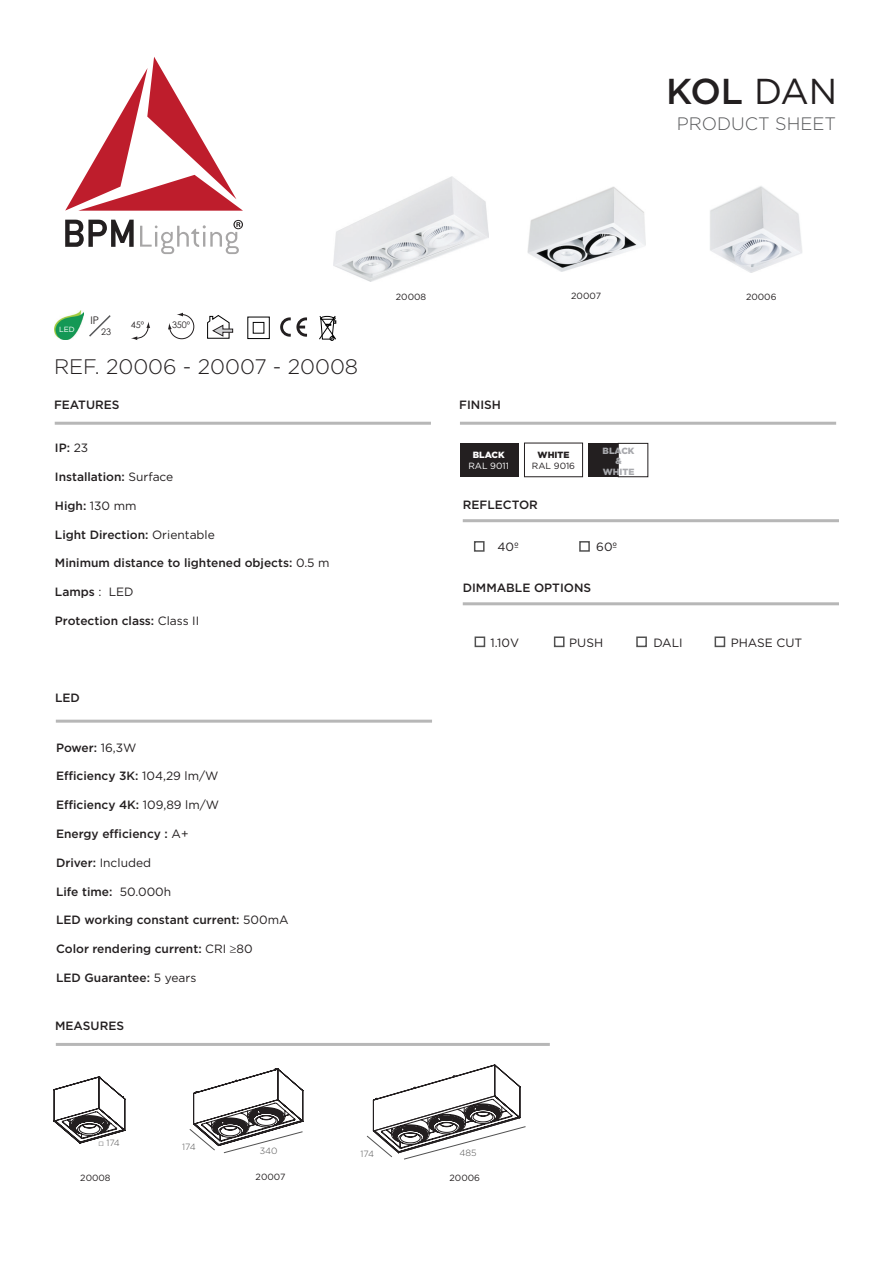
<style>
.page{position:relative;width:893px;height:1263px;background:#fff}
.page>*{position:absolute;margin:0;border:0;box-sizing:border-box;transform-origin:0 0}
.t1{font:500 36px "Gotham";color:#231f20}
.t2{font:300 21px "Gotham";color:#231f20}
.t3{font:300 18px "Gotham";color:#57585a}
.t4{font:500 12px "Gotham";color:#231f20}
.t5{font:12px "Gotham";color:#231f20}
.t6{font:10.5px "Century Gothic";color:#231f20}
.t7{font:9px "Gotham";color:#231f20}
.t8{font:300 9px "Gotham";color:#515151}
.t9{font:900 9px/10.8px "Gotham";color:#a8a9ad;text-align:center}
.t10{font:9px "Century Gothic";color:#231f20}
.t11{font:9px "Gotham";color:#fff}
.t12{font:900 9px "Gotham";color:#fff}
.t13{font:900 9px "Gotham";color:#231f20}
.t14{font:7.5px "Gotham";color:#fff}
.s1{font-weight:400}
.s2{font-weight:500}
.s3{font-family:"Century Gothic";font-weight:400}
</style>
<div class="page">
<hr style="left:55px;top:422px;width:376px;height:3px;background:#b7b7b7">
<hr style="left:56px;top:1043px;width:494px;height:3px;background:#b7b7b7">
<hr style="left:56px;top:720px;width:376px;height:3px;background:#b7b7b7">
<svg style="left:65px;top:57px;width:178px;height:154px"></svg>
<svg style="left:65px;top:220px;width:69px;height:27px"></svg>
<svg style="left:140px;top:220px;width:103px;height:34px"></svg>
<img style="left:710px;top:186px;width:92px;height:87px">
<img style="left:527px;top:186px;width:118px;height:86px">
<img style="left:333px;top:177px;width:156px;height:104px">
<hr style="left:460px;top:422px;width:376px;height:3px;background:#b7b7b7">
<div style="left:460px;top:443px;width:58px;height:34px;background:#231f20"></div>
<div style="left:524px;top:443px;width:59px;height:34px;border:1px solid #231f20"></div>
<div style="left:589px;top:443px;width:58px;height:34px;background:#231f20"></div>
<div style="left:618px;top:443px;width:30px;height:34px;background:#fff"></div>
<div style="left:618px;top:443px;width:30px;height:34px;border:1px solid #231f20"></div>
<hr style="left:463px;top:519px;width:376px;height:3px;background:#b7b7b7">
<hr style="left:463px;top:602px;width:376px;height:3px;background:#b7b7b7">
<div style="left:475px;top:636px;width:10px;height:11px;border:2px solid #515151"></div>
<div style="left:554px;top:636px;width:10px;height:11px;border:2px solid #515151"></div>
<div style="left:636px;top:636px;width:11px;height:11px;border:2px solid #515151"></div>
<div style="left:715px;top:636px;width:10px;height:11px;border:2px solid #515151"></div>
<div style="left:474px;top:541px;width:11px;height:11px;border:2px solid #515151"></div>
<div style="left:579px;top:541px;width:11px;height:11px;border:2px solid #515151"></div>
<svg style="left:54px;top:1076px;width:71px;height:67px"></svg>
<svg style="left:189px;top:1069px;width:114px;height:84px"></svg>
<svg style="left:367px;top:1064px;width:159px;height:95px"></svg>
<svg style="left:207px;top:315px;width:26px;height:24px"></svg>
<svg style="left:319px;top:316px;width:17px;height:25px"></svg>
<svg style="left:280px;top:317px;width:27px;height:20px"></svg>
<svg style="left:89px;top:315px;width:22px;height:22px"></svg>
<svg style="left:247px;top:316px;width:23px;height:23px"></svg>
<img style="left:54px;top:310px;width:30px;height:29px">
<svg style="left:131px;top:322px;width:19px;height:18px"></svg>
<svg style="left:168px;top:313px;width:27px;height:26px"></svg>
<h1 class="t1" style="left:666px;top:68px;width:173px">KOL <span class="s1">DAN</span></h1>
<h3 class="t3" style="left:677px;top:112px;width:161px">PRODUCT SHEET</h3>
<p class="t14" style="left:59px;top:324px;width:17px">LED</p>
<p class="t6" style="left:91px;top:313px;width:10px">IP</p>
<p class="t10" style="left:101px;top:325px;width:11px">23</p>
<p class="t10" style="left:131px;top:318px;width:15px">45º</p>
<p class="t10" style="left:172px;top:318px;width:20px">350º</p>
<h2 class="t2" style="left:54px;top:354px;width:306px">REF. 20006 - 20007 - 20008</h2>
<p class="t4" style="left:54px;top:397px;width:67px">FEATURES</p>
<p class="t4" style="left:55px;top:440px;width:35px">IP: <span class="s1">23</span></p>
<p class="t4" style="left:55px;top:469px;width:120px">Installation: <span class="s1">Surface</span></p>
<p class="t4" style="left:55px;top:498px;width:83px">High: <span class="s1">130 mm</span></p>
<p class="t4" style="left:55px;top:526px;width:161px">Light Direction: <span class="s1">Orientable</span></p>
<p class="t4" style="left:55px;top:555px;width:276px">Minimum distance to lightened objects: <span class="s1">0.5 m</span></p>
<p class="t4" style="left:55px;top:584px;width:80px">Lamps <span class="s1">: LED</span></p>
<p class="t4" style="left:55px;top:613px;width:146px">Protection class: <span class="s1">Class II</span></p>
<p class="t4" style="left:55px;top:689px;width:26px">LED</p>
<p class="t4" style="left:56px;top:739px;width:82px">Power: <span class="s1">16,3W</span></p>
<p class="t4" style="left:56px;top:768px;width:164px">Efficiency 3K: <span class="s1">104,29 lm/W</span></p>
<p class="t4" style="left:56px;top:797px;width:165px">Efficiency 4K: <span class="s1">109,89 lm/W</span></p>
<p class="t4" style="left:56px;top:826px;width:134px">Energy efficiency : <span class="s1">A+</span></p>
<p class="t5" style="left:56px;top:855px;width:97px"><span class="s2">Driver:</span> Included</p>
<p class="t4" style="left:56px;top:883px;width:117px">Life time: <span class="s1">50.000h</span></p>
<p class="t4" style="left:56px;top:912px;width:234px">LED working constant current: <span class="s1">500mA</span></p>
<p class="t4" style="left:56px;top:941px;width:198px">Color rendering current: <span class="s1">CRI</span> ≥<span class="s1">80</span></p>
<p class="t4" style="left:56px;top:970px;width:142px">LED Guarantee: <span class="s1">5 years</span></p>
<p class="t4" style="left:55px;top:1018px;width:10px">measures</p>
<p class="t7" style="left:396px;top:291px;width:32px">20008</p>
<p class="t7" style="left:571px;top:290px;width:31px">20007</p>
<p class="t7" style="left:746px;top:291px;width:32px">20006</p>
<p class="t4" style="left:459px;top:397px;width:43px">FINISH</p>
<p class="t12" style="left:473px;top:449px;width:33px">BLACK</p>
<p class="t11" style="left:468px;top:460px;width:42px">RAL 9011</p>
<p class="t13" style="left:538px;top:449px;width:33px">WHITE</p>
<p class="t7" style="left:532px;top:460px;width:45px">RAL 9016</p>
<p class="t4" style="left:463px;top:497px;width:77px">REFLECTOR</p>
<p class="t9" style="left:603px;top:445px;width:33px">BLACK &amp;<br>WHITE</p>
<p class="t5" style="left:497px;top:539px;width:23px">40º</p>
<p class="t5" style="left:596px;top:539px;width:23px">60º</p>
<p class="t4" style="left:463px;top:580px;width:130px">DIMMABLE OPTIONS</p>
<p class="t5" style="left:490px;top:635px;width:30px">1.10V</p>
<p class="t5" style="left:569px;top:635px;width:35px">PUSH</p>
<p class="t5" style="left:653px;top:635px;width:31px">DALI</p>
<p class="t5" style="left:731px;top:635px;width:73px">PHASE CUT</p>
<p class="t8" style="left:98px;top:1137px;width:23px"><span class="s3">□</span> 174</p>
<p class="t8" style="left:182px;top:1141px;width:15px">174</p>
<p class="t8" style="left:260px;top:1145px;width:19px">340</p>
<p class="t8" style="left:361px;top:1148px;width:15px">174</p>
<p class="t8" style="left:460px;top:1147px;width:19px">485</p>
<p class="t7" style="left:80px;top:1172px;width:32px">20008</p>
<p class="t7" style="left:256px;top:1171px;width:31px">20007</p>
<p class="t7" style="left:449px;top:1172px;width:32px">20006</p>
</div>
